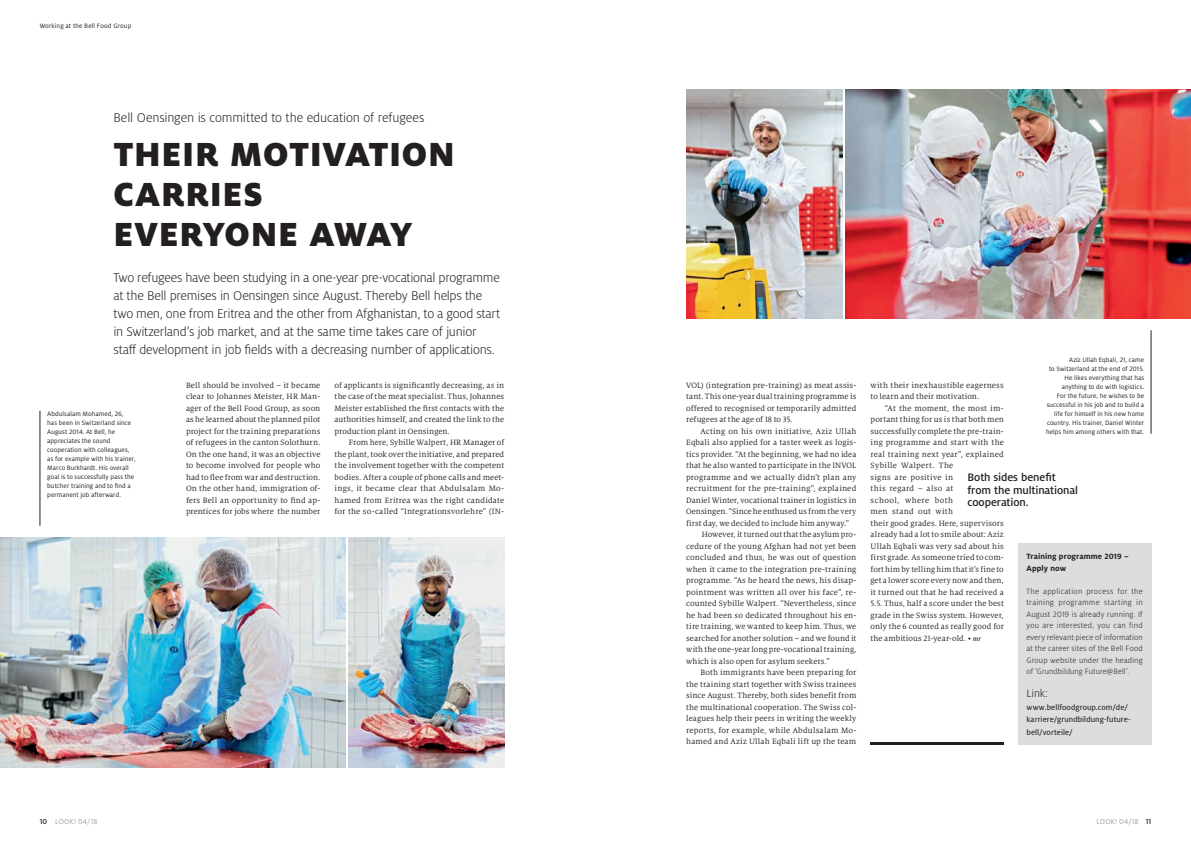
<style>
.page{position:relative;width:1191px;height:842px;background:#fff}
.page>*{position:absolute;margin:0;border:0;box-sizing:border-box;transform-origin:0 0}
.t1{font:900 37px/40px "Milo Pro";letter-spacing:.02em;color:#231f20}
.t2{font:300 14px/18px "Milo Pro";letter-spacing:-.02em;color:#231f20}
.t3{font:500 12px/12.5px "Milo Pro";letter-spacing:-.01em;color:#231f20}
.t4{font:300 12px "Milo Pro";color:#231f20}
.t5{font:8.5px/11.5px "Milo Serif Pro";letter-spacing:.01em;color:#231f20;text-align:justify}
.t6{font:300 8.5px/11.5px "Milo Pro";letter-spacing:.01em;color:#231f20;text-align:justify}
.t7{font:8.5px/12.5px "Milo Pro Text";letter-spacing:.005em;color:#231f20}
.t8{font:700 8.5px/11.5px "Milo Pro";letter-spacing:.01em;color:#231f20}
.t9{font:300 8px "Milo Pro";letter-spacing:.025em;color:#808285}
.t10{font:7px/9px "Milo Pro";letter-spacing:.01em;color:#231f20}
.s1{font-weight:500;color:#231f20}
.s2{font-weight:500;font-style:italic;font-size:7px}
</style>
<div class="page">
<img style="left:0;top:537px;width:346px;height:230px">
<img style="left:348px;top:537px;width:156px;height:230px">
<hr style="left:40px;top:411px;width:1px;height:115px;background:#231f20">
<img style="left:845px;top:89px;width:346px;height:230px">
<img style="left:686px;top:89px;width:156px;height:230px">
<div style="left:1018px;top:543px;width:133px;height:201px;background:#dcdddf"></div>
<hr style="left:870px;top:742px;width:133px;height:2px;background:#231f20">
<hr style="left:1150px;top:330px;width:1px;height:104px;background:#231f20">
<p class="t10" style="left:40px;top:22px;width:93px">Working at the Bell Food Group</p>
<h2 class="t2" style="left:113px;top:109px;width:312px">Bell Oensingen is committed to the education of refugees</h2>
<h1 class="t1" style="left:114px;top:134px;width:343px">THEIR MOTIVATION<br>CARRIES<br>EVERYONE AWAY</h1>
<p class="t2" style="left:113px;top:269px;width:388px">Two refugees have been studying in a one-year pre-vocational programme at the Bell premises in Oensingen since August. Thereby Bell helps the two men, one from Eritrea and the other from Afghanistan, to a good start in Switzerland’s job market, and at the same time takes care of junior staff development in job fields with a decreasing number of applications.</p>
<p class="t5" style="left:186px;top:379px;width:136px">Bell should be involved – it became clear to Johannes Meister, HR Man&shy;ager of the Bell Food Group, as soon as he learned about the planned pilot project for the training preparations of refugees in the canton Solothurn.<br>On the one hand, it was an objective to become involved for people who had to flee from war and destruction.<br>On the other hand, immigration of&shy;fers Bell an opportunity to find ap&shy;prentices for jobs where the number</p>
<p class="t5" style="left:334px;top:379px;width:171px">of applicants is significantly decreasing, as in the case of the meat specialist. Thus, Johannes Meister established the first contacts with the authorities himself, and created the link to the production plant in Oensingen.</p>
<p class="t10" style="left:47px;top:410px;width:90px">Abdulsalam Mohamed, 26,<br>has been in Switzerland since<br>August 2014. At Bell, he appreciates the sound cooperation with colleagues, as for example with his trainer,<br>Marco Burkhardt. His overall goal is to successfully pass the butcher training and to find a permanent job afterward.</p>
<p class="t5" style="left:334px;top:437px;width:171px;text-indent:14px">From here, Sybille Walpert, HR Manager of the plant, took over the initiative, and prepared the involvement together with the competent bodies. After a couple of phone calls and meet&shy;ings, it became clear that Abdulsalam Mo&shy;hamed from Eritrea was the right candidate for the so-called “Integrationsvorlehre” (IN-</p>
<p class="t9" style="left:40px;top:817px;width:59px"><span class="s1">10</span> LOOK! 04/18</p>
<p class="t5" style="left:686px;top:379px;width:172px">VOL) (integration pre-training) as meat assis&shy;tant. This one-year dual training programme is offered to recognised or temporarily admitted refugees at the age of 18 to 35.</p>
<p class="t5" style="left:700px;top:425px;width:157px">Acting on his own initiative, Aziz Ullah</p>
<p class="t5" style="left:686px;top:437px;width:172px">Eqbali also applied for a taster week as logis-</p>
<p class="t5" style="left:686px;top:448px;width:172px">tics provider. “At the beginning, we had no idea</p>
<p class="t5" style="left:686px;top:460px;width:172px">that he also wanted to participate in the INVOL</p>
<p class="t5" style="left:686px;top:471px;width:172px">programme and we actually didn’t plan any</p>
<p class="t5" style="left:686px;top:483px;width:172px">recruitment for the pre-training”, explained</p>
<p class="t5" style="left:686px;top:494px;width:172px">Daniel Winter, vocational trainer in logistics in</p>
<p class="t5" style="left:686px;top:506px;width:172px">Oensingen. “Since he enthused us from the very</p>
<p class="t5" style="left:686px;top:517px;width:164px">first day, we decided to include him anyway.”</p>
<p class="t5" style="left:701px;top:529px;width:156px">However, it turned out that the asylum pro-</p>
<p class="t5" style="left:686px;top:540px;width:172px">cedure of the young Afghan had not yet been</p>
<p class="t5" style="left:686px;top:552px;width:172px">concluded and thus, he was out of question</p>
<p class="t5" style="left:686px;top:563px;width:172px">when it came to the integration pre-training</p>
<p class="t5" style="left:686px;top:575px;width:172px">programme. “As he heard the news, his disap-</p>
<p class="t5" style="left:686px;top:586px;width:172px">pointment was written all over his face”, re-</p>
<p class="t5" style="left:686px;top:598px;width:172px">counted Sybille Walpert. “Nevertheless, since</p>
<p class="t5" style="left:686px;top:609px;width:172px">he had been so dedicated throughout his en-</p>
<p class="t5" style="left:686px;top:621px;width:172px">tire training, we wanted to keep him. Thus, we</p>
<p class="t5" style="left:686px;top:632px;width:172px">searched for another solution – and we found it</p>
<p class="t5" style="left:686px;top:644px;width:172px">with the one-year long pre-vocational training,</p>
<p class="t5" style="left:686px;top:655px;width:145px">which is also open for asylum seekers.”</p>
<p class="t5" style="left:700px;top:667px;width:157px">Both immigrants have been preparing for</p>
<p class="t5" style="left:686px;top:678px;width:172px">the training start together with Swiss trainees</p>
<p class="t5" style="left:686px;top:690px;width:172px">since August. Thereby, both sides benefit from</p>
<p class="t5" style="left:686px;top:701px;width:172px">the multinational cooperation. The Swiss col-</p>
<p class="t5" style="left:686px;top:713px;width:172px">leagues help their peers in writing the weekly</p>
<p class="t5" style="left:686px;top:724px;width:172px">reports, for example, while Abdulsalam Mo-</p>
<p class="t5" style="left:686px;top:736px;width:172px">hamed and Aziz Ullah Eqbali lift up the team</p>
<p class="t10" style="left:1046px;top:355px;width:100px;text-align:right">Aziz Ullah Eqbali, 21, came<br>to Switzerland at the end of 2015.<br>He likes everything that has anything to do with logistics.<br>For the future, he wishes to be successful in his job and to build a life for himself in his new home country. His trainer, Daniel Winter helps him among others with that.</p>
<h3 class="t3" style="left:967px;top:471px;width:112px">Both sides benefit from the multinational cooperation.</h3>
<p class="t5" style="left:870px;top:379px;width:135px">with their inexhaustible eagerness to learn and their motivation.</p>
<p class="t5" style="left:870px;top:402px;width:135px;text-align:left;text-indent:14px">“At the moment, the most im&shy;portant thing for us is that both men successfully complete the pre-train&shy;ing programme and start with the real training next year”, explained<br>Sybille Walpert. The<br>signs are positive in<br>this regard – also at<br>school, where both<br>men stand out with<br>their good grades. Here, supervisors already had a lot to smile about: Aziz<br>Ullah Eqbali was very sad about his first grade. As someone tried to com&shy;fort him by telling him that it’s fine to get a lower score every now and then, it turned out that he had received a<br>5.5. Thus, half a score under the best grade in the Swiss system. However, only the 6 counted as really good for the ambitious 21-year-old. • <span class="s2">mr</span></p>
<p class="t8" style="left:1026px;top:551px;width:104px">Training programme 2019 –<br>Apply now</p>
<p class="t6" style="left:1026px;top:585px;width:118px">The application process for the training programme starting in August 2019 is already running. If you are interested, you can find every relevant piece of information at the career sites of the Bell Food Group website under the heading of ‘Grundbildung Future@Bell’.</p>
<h3 class="t4" style="left:1026px;top:687px;width:23px">Link:</h3>
<p class="t7" style="left:1026px;top:701px;width:106px">www.bellfoodgroup.com/de/ karriere/grundbildung-future&shy;bell/vorteile/</p>
<p class="t9" style="left:1096px;top:817px;width:56px">LOOK! 04/18 <span class="s1">11</span></p>
</div>
